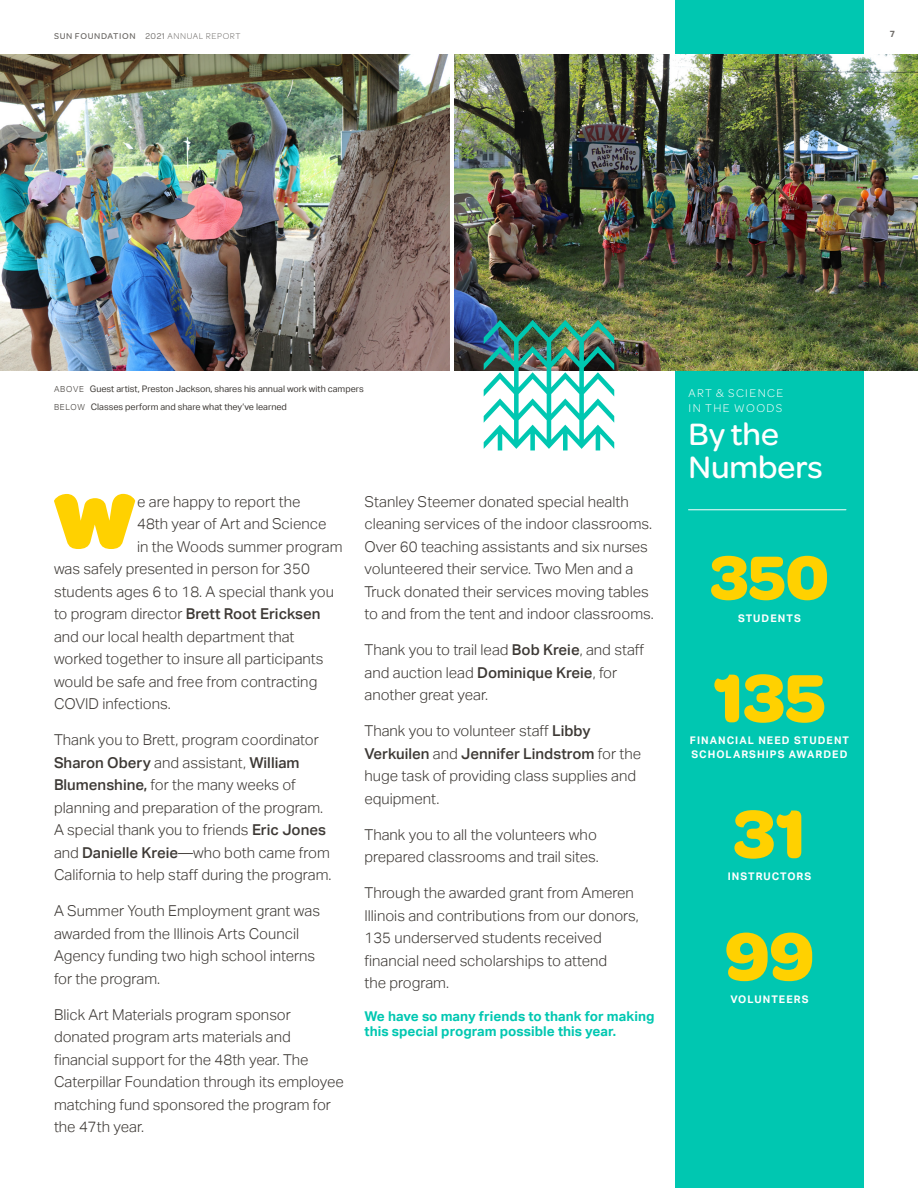
<style>
.page{position:relative;width:918px;height:1188px;background:#fff}
.page>*{position:absolute;margin:0;border:0;box-sizing:border-box;transform-origin:0 0}
.Body__Drop_Cap{font:900 84.3px "Omnes";color:#ffd100}
.Stats__Number{font:700 72px "Omnes";color:#ffd100}
.Stats__Number-2{font:700 66px "Omnes";color:#ffd100}
.Body__10pt_Light{font:500 33px/33px "Omnes";color:#fff}
.Body__10pt_Light-2{font:300 15px/22.5px "Aktiv Grotesk";color:#3d3935}
.Body__Drop_Cap-2{font:300 15px "Aktiv Grotesk";color:#3d3935}
.Subhead{font:700 13.5px/15px "Aktiv Grotesk";letter-spacing:.005em;color:#00c7b1}
.Body__10pt_Light-3{font:300 12px/15px "Omnes";letter-spacing:.12em;color:#fff}
.Stats__Text{font:700 10.5px/13.5px "Aktiv Grotesk";letter-spacing:.1em;color:#fff}
.t1{font:9px "Aktiv Grotesk";color:#3d3935}
.t2{font:500 9px "Omnes";letter-spacing:.07em;color:#3d3935}
.t3{font:700 9px "Aktiv Grotesk";color:#3d3935}
.s1{font-weight:400}
.s2{font-weight:300}
.s3{font-weight:300;font-size:8.25px}
.s4{font-weight:500}
</style>
<div class="page">
<div style="left:675px;top:0;width:189px;height:1188px;background:#00c7b1"></div>
<hr style="left:688px;top:509px;width:158px;height:1px;background:#fff">
<img style="left:0;top:54px;width:450px;height:317px">
<img style="left:454px;top:54px;width:464px;height:317px">
<img style="left:484px;top:320px;width:130px;height:130px">
<p class="t2" style="left:54px;top:29px;width:188px">SUN FOUNDATION <span class="s1">2021</span> <span class="s2">ANNUAL REPORT</span></p>
<p class="t3" style="left:890px;top:28px;width:7px">7</p>
<p class="t1" style="left:54px;top:383px;width:311px"><span class="s3">ABOVE</span> Guest artist, Preston Jackson, shares his annual work with campers</p>
<p class="t1" style="left:54px;top:401px;width:235px"><span class="s3">BELOW</span> Classes perform and share what they’ve learned</p>
<p class="Body__Drop_Cap" style="left:52px;top:460px;width:86px">W</p>
<p class="Body__Drop_Cap-2" style="left:137px;top:493px;width:165px">e are happy to report the</p>
<p class="Body__Drop_Cap-2" style="left:137px;top:515px;width:191px">48th year of Art and Science</p>
<p class="Body__Drop_Cap-2" style="left:137px;top:538px;width:207px">in the Woods summer program</p>
<p class="Body__Drop_Cap-2" style="left:54px;top:560px;width:257px">was safely presented in person for 350</p>
<p class="Body__Drop_Cap-2" style="left:54px;top:583px;width:282px">students ages 6 to 18. A special thank you</p>
<p class="Body__Drop_Cap-2" style="left:54px;top:605px;width:268px">to program director <span class="s4">Brett Root Ericksen</span></p>
<p class="Body__Drop_Cap-2" style="left:54px;top:628px;width:242px">and our local health department that</p>
<p class="Body__Drop_Cap-2" style="left:54px;top:650px;width:271px">worked together to insure all participants</p>
<p class="Body__Drop_Cap-2" style="left:54px;top:673px;width:265px">would be safe and free from contracting</p>
<p class="Body__Drop_Cap-2" style="left:54px;top:695px;width:118px">COVID infections.</p>
<p class="Body__10pt_Light-2" style="left:54px;top:729px;width:279px">Thank you to Brett, program coordinator <span class="s4">Sharon Obery</span> and assistant, <span class="s4">William Blumenshine,</span> for the many weeks of planning and preparation of the program.<br>A special thank you to friends <span class="s4">Eric Jones </span>and <span class="s4">Danielle Kreie</span>—who both came from California to help staff during the program.</p>
<p class="Body__10pt_Light-2" style="left:54px;top:900px;width:268px">A Summer Youth Employment grant was awarded from the Illinois Arts Council<br>Agency funding two high school interns for the program.</p>
<p class="Body__10pt_Light-2" style="left:54px;top:1003px;width:291px">Blick Art Materials program sponsor donated program arts materials and financial support for the 48th year. The Caterpillar Foundation through its employee matching fund sponsored the program for the 47th year.</p>
<p class="Body__10pt_Light-2" style="left:364px;top:490px;width:291px">Stanley Steemer donated special health cleaning services of the indoor classrooms.<br>Over 60 teaching assistants and six nurses volunteered their service. Two Men and a Truck donated their services moving tables to and from the tent and indoor classrooms.</p>
<p class="Body__10pt_Light-2" style="left:364px;top:639px;width:281px">Thank you to trail lead <span class="s4">Bob Kreie</span>, and staff and auction lead <span class="s4">Dominique Kreie</span>, for another great year.</p>
<p class="Body__10pt_Light-2" style="left:364px;top:720px;width:278px">Thank you to volunteer staff <span class="s4">Libby<br>Verkuilen</span> and <span class="s4">Jennifer Lindstrom</span> for the huge task of providing class supplies and equipment.</p>
<p class="Body__10pt_Light-2" style="left:364px;top:823px;width:236px">Thank you to all the volunteers who prepared classrooms and trail sites.</p>
<p class="Body__10pt_Light-2" style="left:364px;top:882px;width:276px">Through the awarded grant from Ameren Illinois and contributions from our donors, 135 underserved students received financial need scholarships to attend<br>the program.</p>
<p class="Subhead" style="left:364px;top:1009px;width:291px">We have so many friends to thank for making this special program possible this year.</p>
<p class="Body__10pt_Light-3" style="left:689px;top:384px;width:96px">ART &amp; SCIENCE<br>IN THE WOODS</p>
<p class="Body__10pt_Light" style="left:688px;top:415px;width:136px">By the<br>Numbers</p>
<p class="Stats__Number-2" style="left:710px;top:531px;width:120px">350</p>
<p class="Stats__Text" style="left:738px;top:612px;width:64px">STUDENTS</p>
<p class="Stats__Number" style="left:713px;top:647px;width:114px">135</p>
<p class="Stats__Text" style="left:690px;top:734px;width:161px">FINANCIAL NEED STUDENT<br>SCHOLARSHIPS AWARDED</p>
<p class="Stats__Number" style="left:734px;top:783px;width:73px">31</p>
<p class="Stats__Text" style="left:728px;top:870px;width:85px">INSTRUCTORS</p>
<p class="Stats__Number" style="left:725px;top:905px;width:91px">99</p>
<p class="Stats__Text" style="left:730px;top:992px;width:80px">VOLUNTEERS</p>
</div>
